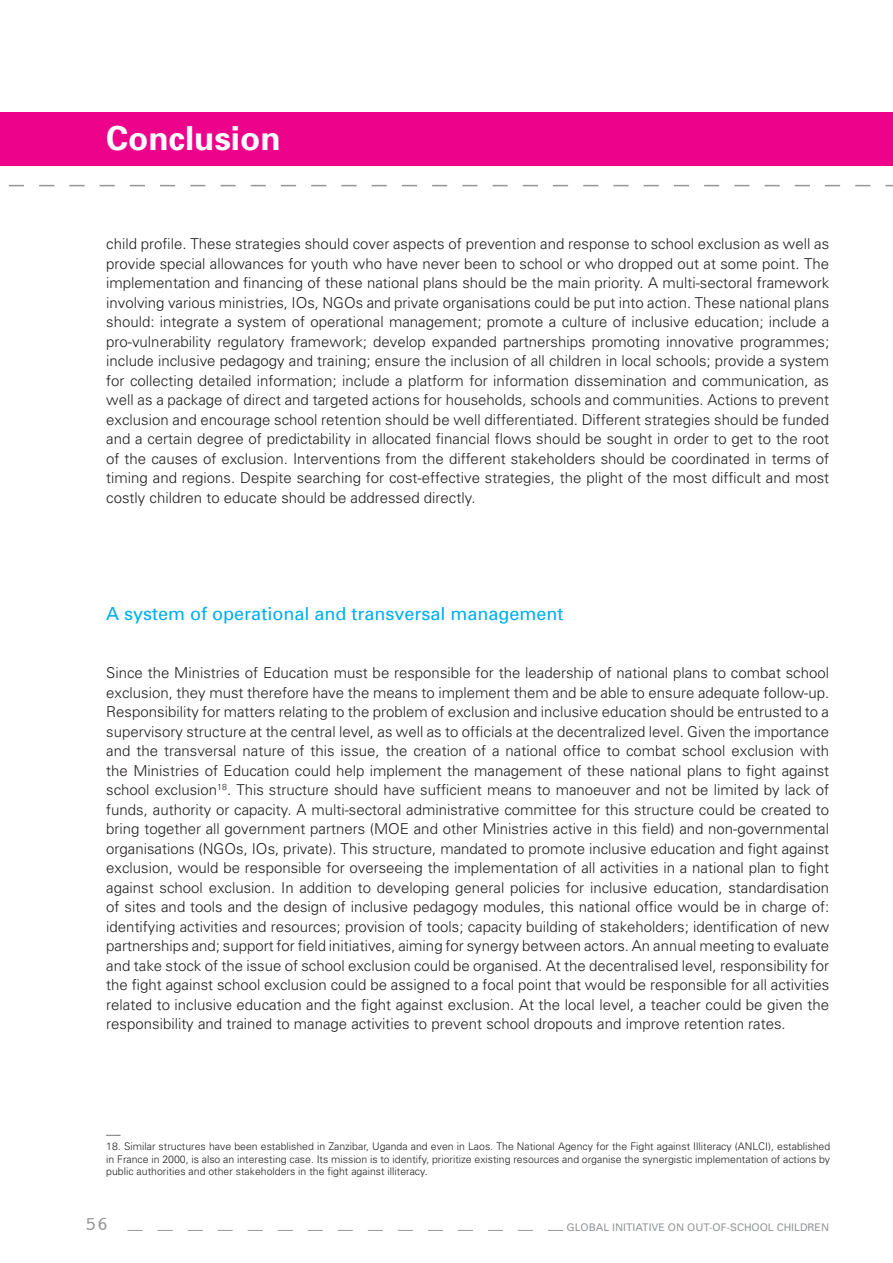
<style>
.page{position:relative;width:893px;height:1263px;background:#fff}
.page>*{position:absolute;margin:0;border:0;box-sizing:border-box;transform-origin:0 0}
.t1{font:700 33px "Univers";color:#fff}
.t2{font:19.5px "Courier";color:#939598}
.t3{font:18px "Univers";color:#00aeef}
.t4{font:300 15px/19.5px "Univers";color:#231f20;text-align:justify}
.t5{font:300 10.5px/12.6px "Univers";color:#231f20;text-align:justify}
.t6{font:10.5px "Univers";color:#939598}
</style>
<div class="page">
<svg style="left:128px;top:1230px;width:435px;height:1px"></svg>
<div style="left:0;top:113px;width:893px;height:53px;background:#ed028c"></div>
<svg style="left:9px;top:185px;width:884px;height:1px"></svg>
<h1 class="t1" style="left:106px;top:117px;width:176px">Conclusion</h1>
<p class="t4" style="left:106px;top:234px;width:724px">child profile. These strategies should cover aspects of prevention and response to school exclusion as well as provide special allowances for youth who have never been to school or who dropped out at some point. The implementation and financing of these national plans should be the main priority. A multi-sectoral framework involving various ministries, IOs, NGOs and private organisations could be put into action. These national plans should: integrate a system of operational management; promote a culture of inclusive education; include a pro-vulnerability regulatory framework; develop expanded partnerships promoting innovative programmes; include inclusive pedagogy and training; ensure the inclusion of all children in local schools; provide a system for collecting detailed information; include a platform for information dissemination and communication, as well as a package of direct and targeted actions for households, schools and communities. Actions to prevent exclusion and encourage school retention should be well differentiated. Different strategies should be funded and a certain degree of predictability in allocated financial flows should be sought in order to get to the root of the causes of exclusion. Interventions from the different stakeholders should be coordinated in terms of timing and regions. Despite searching for cost-effective strategies, the plight of the most difficult and most costly children to educate should be addressed directly.</p>
<p class="t3" style="left:106px;top:602px;width:459px">A system of operational and transversal management</p>
<p class="t4" style="left:106px;top:663px;width:724px">Since the Ministries of Education must be responsible for the leadership of national plans to combat school exclusion, they must therefore have the means to implement them and be able to ensure adequate follow-up.<br>Responsibility for matters relating to the problem of exclusion and inclusive education should be entrusted to a supervisory structure at the central level, as well as to officials at the decentralized level. Given the importance and the transversal nature of this issue, the creation of a national office to combat school exclusion with the Ministries of Education could help implement the management of these national plans to fight against school exclusion<sup>18</sup>. This structure should have sufficient means to manoeuver and not be limited by lack of funds, authority or capacity. A multi-sectoral administrative committee for this structure could be created to bring together all government partners (MOE and other Ministries active in this field) and non-governmental organisations (NGOs, IOs, private). This structure, mandated to promote inclusive education and fight against exclusion, would be responsible for overseeing the implementation of all activities in a national plan to fight against school exclusion. In addition to developing general policies for inclusive education, standardisation of sites and tools and the design of inclusive pedagogy modules, this national office would be in charge of: identifying activities and resources; provision of tools; capacity building of stakeholders; identification of new partnerships and; support for field initiatives, aiming for synergy between actors. An annual meeting to evaluate and take stock of the issue of school exclusion could be organised. At the decentralised level, responsibility for the fight against school exclusion could be assigned to a focal point that would be responsible for all activities related to inclusive education and the fight against exclusion. At the local level, a teacher could be given the responsibility and trained to manage activities to prevent school dropouts and improve retention rates.</p>
<p class="t5" style="left:106px;top:1127px;width:16px">-----</p>
<p class="t5" style="left:106px;top:1140px;width:725px">18. Similar structures have been established in Zanzibar, Uganda and even in Laos. The National Agency for the Fight against Illiteracy (ANLCI), established in France in 2000, is also an interesting case. Its mission is to identify, prioritize existing resources and organise the synergistic implementation of actions by public authorities and other stakeholders in the fight against illiteracy.</p>
<h2 class="t2" style="left:85px;top:1209px;width:25px">56</h2>
<p class="t6" style="left:567px;top:1221px;width:264px">Global initiative on out-of-school children</p>
</div>
